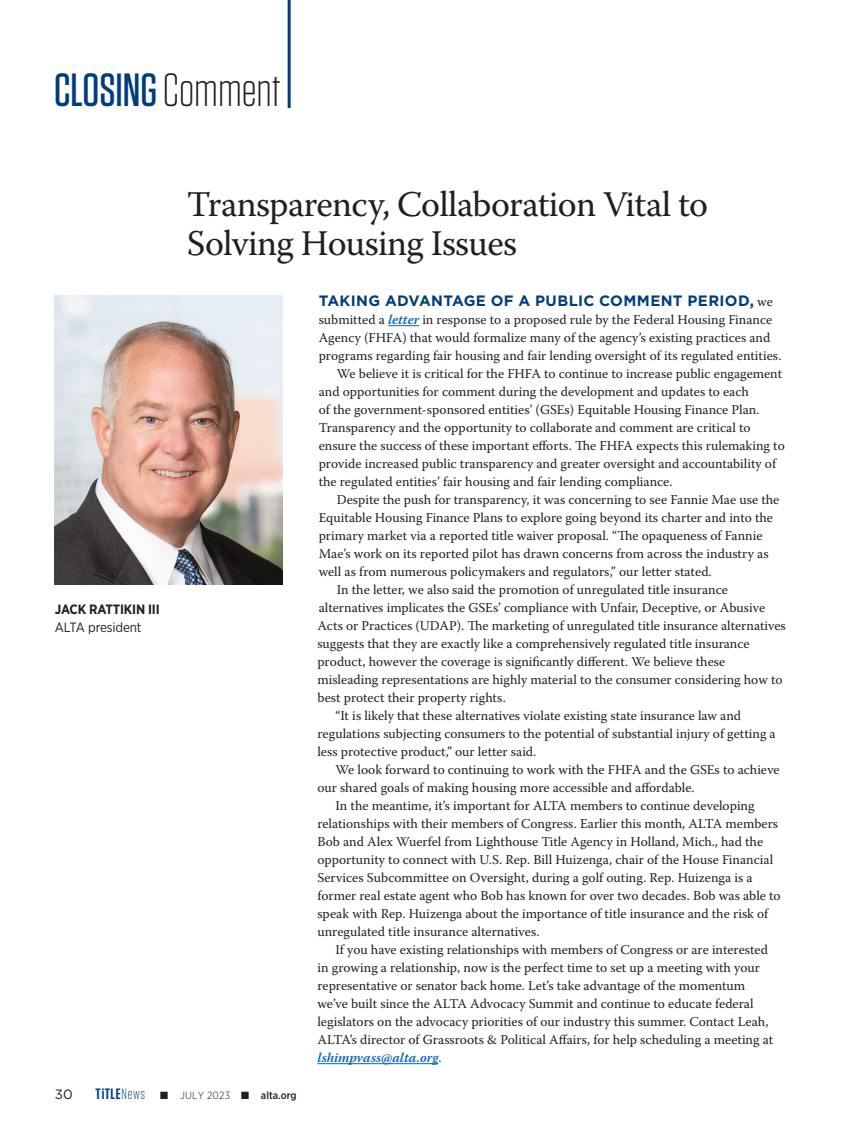
<style>
.page{position:relative;width:864px;height:1134px;background:#fff}
.page>*{position:absolute;margin:0;border:0;box-sizing:border-box;transform-origin:0 0}
.t1{font:500 46.5px "Tungsten";color:#013d7d}
.Dept_Headline{font:36px/39px "Warnock Pro";letter-spacing:-.02em;color:#231f20}
.Text_Dept_Indent_Gra{font:700 15px "Gotham";letter-spacing:.02em;color:#013d7d}
.Text_Dept_Indent{font:13.5px/18px "Warnock Pro";color:#231f20}
.Text_Dept_Indent_Gra-2{font:13.5px/18px "Warnock Pro";color:#231f20}
.t2{font:700 13.5px/18px "Gotham Narrow";letter-spacing:-.01em;color:#231f20}
.t3{font:13.5px "Gotham";color:#231f20}
.t4{font:300 10.5px "Gotham Narrow";letter-spacing:.02em;color:#231f20}
.s1{font-weight:300;color:#231f20}
.s2{font-weight:400}
.s3{font-family:"Warnock Pro";font-weight:400;font-size:13.5px;color:#231f20}
.s4{font-weight:600;font-style:italic;color:#0563c1}
.s5{font-family:"Tungsten";font-weight:600;font-size:15px;color:#013d7d}
.s6{font-family:"Tungsten";font-weight:600;font-size:15.15px;color:#013d7d}
.s7{font-family:"Tungsten";font-size:15px;color:#013d7d}
.s8{font-weight:500}
</style>
<div class="page">
<hr style="left:288px;top:0;width:3px;height:108px;background:#013d7d">
<hr style="left:388px;top:325px;width:31px;height:1px;background:#0563c1">
<hr style="left:317px;top:1063px;width:121px;height:1px;background:#0563c1">
<img style="left:55px;top:295px;width:228px;height:290px">
<p class="t1" style="left:54px;top:66px;width:228px">CLOSING<span class="s1">Comment</span></p>
<p class="t2" style="left:55px;top:600px;width:106px">JACK RATTIKIN III<br><span class="s2">ALTA president</span></p>
<p class="Dept_Headline" style="left:187px;top:184px;width:523px">Transparency, Collaboration Vital to<br>Solving Housing Issues</p>
<p class="Text_Dept_Indent_Gra" style="left:319px;top:291px;width:456px">TAKING ADVANTAGE OF A PUBLIC COMMENT PERIOD, <span class="s3">we</span></p>
<p class="Text_Dept_Indent_Gra-2" style="left:319px;top:310px;width:464px">submitted a <span class="s4">letter</span> in response to a proposed rule by the Federal Housing Finance<br>Agency (FHFA) that would formalize many of the agency’s existing practices and programs regarding fair housing and fair lending oversight of its regulated entities.</p>
<p class="Text_Dept_Indent" style="left:319px;top:364px;width:468px;text-indent:18px">We believe it is critical for the FHFA to continue to increase public engagement and opportunities for comment during the development and updates to each<br>of the government-sponsored entities’ (GSEs) Equitable Housing Finance Plan.<br>Transparency and the opportunity to collaborate and comment are critical to ensure the success of these important efforts. The FHFA expects this rulemaking to provide increased public transparency and greater oversight and accountability of the regulated entities’ fair housing and fair lending compliance.</p>
<p class="Text_Dept_Indent" style="left:319px;top:490px;width:462px;text-indent:18px">Despite the push for transparency, it was concerning to see Fannie Mae use the Equitable Housing Finance Plans to explore going beyond its charter and into the primary market via a reported title waiver proposal. “The opaqueness of Fannie Mae’s work on its reported pilot has drawn concerns from across the industry as well as from numerous policymakers and regulators,” our letter stated.</p>
<p class="Text_Dept_Indent" style="left:317px;top:580px;width:470px;text-indent:19px">In the letter, we also said the promotion of unregulated title insurance alternatives implicates the GSEs’ compliance with Unfair, Deceptive, or Abusive Acts or Practices (UDAP). The marketing of unregulated title insurance alternatives suggests that they are exactly like a comprehensively regulated title insurance product, however the coverage is significantly different. We believe these misleading representations are highly material to the consumer considering how to best protect their property rights.</p>
<p class="Text_Dept_Indent" style="left:317px;top:706px;width:460px;text-indent:18px">“It is likely that these alternatives violate existing state insurance law and regulations subjecting consumers to the potential of substantial injury of getting a less protective product,” our letter said.</p>
<p class="Text_Dept_Indent" style="left:317px;top:760px;width:464px;text-indent:18px">We look forward to continuing to work with the FHFA and the GSEs to achieve our shared goals of making housing more accessible and affordable.</p>
<p class="Text_Dept_Indent" style="left:317px;top:796px;width:465px;text-indent:18px">In the meantime, it’s important for ALTA members to continue developing relationships with their members of Congress. Earlier this month, ALTA members Bob and Alex Wuerfel from Lighthouse Title Agency in Holland, Mich., had the opportunity to connect with U.S. Rep. Bill Huizenga, chair of the House Financial Services Subcommittee on Oversight, during a golf outing. Rep. Huizenga is a former real estate agent who Bob has known for over two decades. Bob was able to speak with Rep. Huizenga about the importance of title insurance and the risk of unregulated title insurance alternatives.</p>
<p class="Text_Dept_Indent" style="left:317px;top:940px;width:457px;text-indent:18px">If you have existing relationships with members of Congress or are interested in growing a relationship, now is the perfect time to set up a meeting with your representative or senator back home. Let’s take advantage of the momentum we’ve built since the ALTA Advocacy Summit and continue to educate federal legislators on the advocacy priorities of our industry this summer. Contact Leah, ALTA’s director of Grassroots &amp; Political Affairs, for help scheduling a meeting at <span class="s4">lshimpvass@alta.org</span>.</p>
<p class="t3" style="left:55px;top:1086px;width:19px">30</p>
<p class="t4" style="left:96px;top:1089px;width:202px"><span class="s5">T</span><span class="s6">i</span><span class="s5">TLE</span> <span class="s7">News</span> ■ JULY 2023 ■ <span class="s8">alta.org</span></p>
</div>
